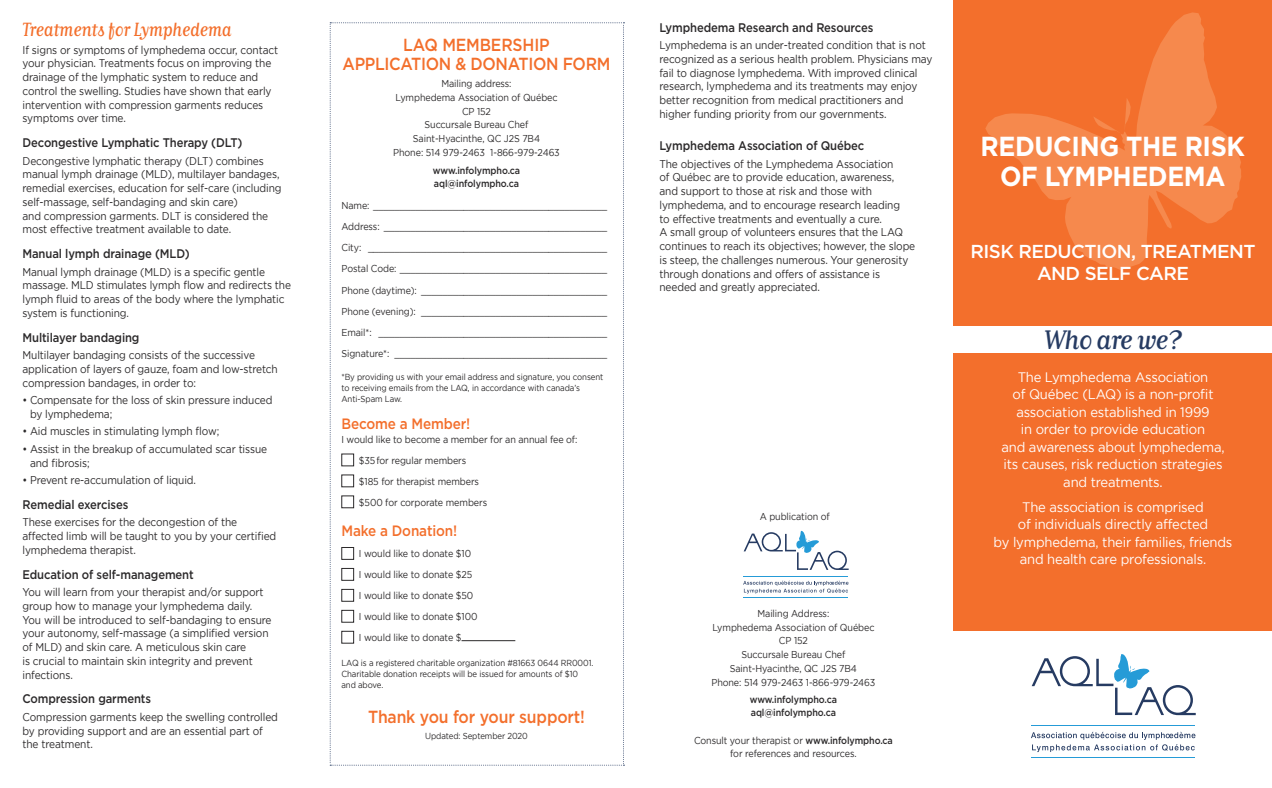
<style>
.page{position:relative;width:1272px;height:788px;background:#fff}
.page>*{position:absolute;margin:0;border:0;box-sizing:border-box;transform-origin:0 0}
.t1{font:700 27.5px/30px "Gotham";letter-spacing:-.015em;color:#fff;text-align:center;scale:.92 1}
.t2{font:26.25px "Matrix II Script OT";letter-spacing:-.03em;color:#263b62}
.t3{font:500 18.75px/22.5px "Gotham";letter-spacing:-.03em;color:#fff;text-align:center}
.t4{font:18.75px "Matrix II Script OT";letter-spacing:-.01em;color:#f36f2c;scale:.9 1}
.t5{font:500 17.5px/18.8px "Gotham";letter-spacing:-.02em;color:#f36f2c;text-align:center;scale:.9 1}
.t6{font:500 15px "Gotham";letter-spacing:-.01em;color:#f36f2c;scale:.9 1}
.t7{font:13.75px/17.5px "Gotham";letter-spacing:-.015em;color:#fff;text-align:center;scale:.95 1}
.t8{font:500 12.5px "Gotham";letter-spacing:-.01em;color:#2b292a;scale:.9 1}
.t9{font:11.25px/13.8px "Gotham";letter-spacing:-.01em;color:#2b292a;scale:.9 1}
.t10{font:10px/13.8px "Gotham";letter-spacing:-.01em;color:#2b292a;text-align:center;scale:.9 1}
.t11{font:500 10px/13.5px "Gotham";letter-spacing:-.01em;color:#2b292a;scale:.9 1}
.t12{font:8.75px/11.2px "Gotham";letter-spacing:-.01em;color:#2b292a;scale:.9 1}
.s1{font-weight:500}
</style>
<div class="page">
<div style="left:953px;top:0;width:318px;height:630px;background:#f36f2c"></div>
<svg style="left:1031px;top:731px;width:164px;height:21px"></svg>
<hr style="left:1031px;top:725px;width:163px;height:1px;background:#259bd7">
<hr style="left:1031px;top:757px;width:163px;height:1px;background:#259bd7">
<svg style="left:1031px;top:654px;width:164px;height:61px"></svg>
<svg style="left:743px;top:580px;width:105px;height:13px"></svg>
<hr style="left:743px;top:576px;width:105px;height:1px;background:#259bd7">
<hr style="left:743px;top:597px;width:105px;height:1px;background:#259bd7">
<svg style="left:743px;top:531px;width:105px;height:39px"></svg>
<svg style="left:985px;top:12px;width:256px;height:258px"></svg>
<div style="left:953px;top:327px;width:318px;height:26px;background:#fff"></div>
<svg style="left:330px;top:22px;width:294px;height:743px"></svg>
<div style="left:341px;top:453px;width:13px;height:13px;border:1px solid #2b292a"></div>
<div style="left:341px;top:474px;width:13px;height:13px;border:1px solid #2b292a"></div>
<div style="left:341px;top:495px;width:13px;height:13px;border:1px solid #2b292a"></div>
<div style="left:341px;top:547px;width:13px;height:12px;border:1px solid #2b292a"></div>
<div style="left:341px;top:568px;width:13px;height:12px;border:1px solid #2b292a"></div>
<div style="left:341px;top:589px;width:13px;height:12px;border:1px solid #2b292a"></div>
<div style="left:341px;top:610px;width:13px;height:12px;border:1px solid #2b292a"></div>
<div style="left:341px;top:631px;width:13px;height:12px;border:1px solid #2b292a"></div>
<hr style="left:461px;top:640px;width:54px;height:1px;background:#2b292a">
<h3 class="t4" style="left:22px;top:23px;width:234px">Treatments for Lymphedema</h3>
<p class="t9" style="left:22px;top:43px;width:285px">If signs or symptoms of lymphedema occur, contact your physician. Treatments focus on improving the drainage of the lymphatic system to reduce and control the swelling. Studies have shown that early intervention with compression garments reduces symptoms over time.</p>
<p class="t8" style="left:22px;top:137px;width:246px">Decongestive Lymphatic Therapy (DLT)</p>
<p class="t9" style="left:22px;top:154px;width:289px">Decongestive lymphatic therapy (DLT) combines manual lymph drainage (MLD), multilayer bandages, remedial exercises, education for self-care (including self-massage, self-bandaging and skin care)<br>and compression garments. DLT is considered the most effective treatment available to date.</p>
<p class="t8" style="left:22px;top:248px;width:187px">Manual lymph drainage (MLD)</p>
<p class="t9" style="left:22px;top:264px;width:300px">Manual lymph drainage (MLD) is a specific gentle massage. MLD stimulates lymph flow and redirects the lymph fluid to areas of the body where the lymphatic system is functioning.</p>
<p class="t8" style="left:22px;top:332px;width:131px">Multilayer bandaging</p>
<p class="t9" style="left:22px;top:348px;width:285px">Multilayer bandaging consists of the successive application of layers of gauze, foam and low-stretch compression bandages, in order to:</p>
<p class="t9" style="left:30px;top:393px;width:271px;text-indent:-8px">• Compensate for the loss of skin pressure induced by lymphedema;</p>
<p class="t9" style="left:22px;top:424px;width:220px">• Aid muscles in stimulating lymph flow;</p>
<p class="t9" style="left:30px;top:442px;width:265px;text-indent:-8px">• Assist in the breakup of accumulated scar tissue and fibrosis;</p>
<p class="t9" style="left:22px;top:473px;width:194px">• Prevent re-accumulation of liquid.</p>
<p class="t8" style="left:22px;top:499px;width:119px">Remedial exercises</p>
<p class="t9" style="left:22px;top:516px;width:283px">These exercises for the decongestion of the affected limb will be taught to you by your certified lymphedema therapist.</p>
<p class="t8" style="left:22px;top:569px;width:192px">Education of self-management</p>
<p class="t9" style="left:22px;top:585px;width:278px">You will learn from your therapist and/or support group how to manage your lymphedema daily.<br>You will be introduced to self-bandaging to ensure your autonomy, self-massage (a simplified version of MLD) and skin care. A meticulous skin care<br>is crucial to maintain skin integrity and prevent infections.</p>
<p class="t8" style="left:22px;top:693px;width:144px">Compression garments</p>
<p class="t9" style="left:22px;top:710px;width:285px">Compression garments keep the swelling controlled by providing support and are an essential part of the treatment.</p>
<h3 class="t5" style="left:342px;top:36px;width:299px">LAQ MEMBERSHIP<br>APPLICATION &amp; DONATION FORM</h3>
<p class="t10" style="left:393px;top:77px;width:187px">Mailing address:<br>Lymphedema Association of Québec<br>CP 152<br>Succursale Bureau Chef<br>Saint-Hyacinthe, QC J2S 7B4<br>Phone: 514 979-2463 1-866-979-2463</p>
<p class="t11" style="left:433px;top:164px;width:98px">www.infolympho.ca aql@infolympho.ca</p>
<p class="t10" style="left:341px;top:216px;width:297px;line-height:21.2px;text-align:justify">Address: __________________________________________ City: _____________________________________________ Postal Code: _______________________________________</p>
<p class="t10" style="left:341px;top:301px;width:297px;line-height:21.2px;text-align:justify">Phone (evening): ___________________________________ Email*: ___________________________________________ Signature*: ________________________________________</p>
<p class="t12" style="left:341px;top:371px;width:292px">*By providing us with your email address and signature, you consent to receiving emails from the LAQ, in accordance with canada’s<br>Anti-Spam Law.</p>
<h3 class="t6" style="left:341px;top:418px;width:145px">Become a Member!</h3>
<p class="t10" style="left:359px;top:429px;width:244px;line-height:21px;text-align:left;text-indent:-18px">I would like to become a member for an annual fee of: $35for regular members<br>$185 for therapist members<br>$500 for corporate members</p>
<h3 class="t6" style="left:341px;top:525px;width:130px">Make a Donation!</h3>
<p class="t10" style="left:359px;top:543px;width:133px;line-height:21px;text-align:left">I would like to donate $10<br>I would like to donate $25<br>I would like to donate $50<br>I would like to donate $100<br>I would like to donate $</p>
<p class="t12" style="left:341px;top:657px;width:281px">LAQ is a registered charitable organization #81663 0644 RR0001.<br>Charitable donation receipts will be issued for amounts of $10 and above.</p>
<h3 class="t5" style="left:368px;top:708px;width:242px">Thank you for your support!</h3>
<p class="t12" style="left:425px;top:730px;width:116px">Updated: September 2020</p>
<p class="t8" style="left:659px;top:22px;width:239px">Lymphedema Research and Resources</p>
<p class="t9" style="left:659px;top:39px;width:305px">Lymphedema is an under-treated condition that is not recognized as a serious health problem. Physicians may fail to diagnose lymphedema. With improved clinical research, lymphedema and its treatments may enjoy better recognition from medical practitioners and higher funding priority from our governments.</p>
<p class="t8" style="left:659px;top:141px;width:229px">Lymphedema Association of Québec</p>
<p class="t9" style="left:659px;top:157px;width:286px">The objectives of the Lymphedema Association<br>of Québec are to provide education, awareness, and support to those at risk and those with lymphedema, and to encourage research leading<br>to effective treatments and eventually a cure.<br>A small group of volunteers ensures that the LAQ continues to reach its objectives; however, the slope is steep, the challenges numerous. Your generosity through donations and offers of assistance is needed and greatly appreciated.</p>
<p class="t10" style="left:759px;top:510px;width:79px">A publication of</p>
<p class="t10" style="left:711px;top:606px;width:184px">Mailing Address:<br>Lymphedema Association of Québec<br>CP 152<br>Succursale Bureau Chef<br>Saint-Hyacinthe, QC J2S 7B4<br>Phone: 514 979-2463 1-866-979-2463</p>
<p class="t11" style="left:749px;top:693px;width:98px">www.infolympho.ca aql@infolympho.ca</p>
<p class="t10" style="left:694px;top:733px;width:222px">Consult your therapist or <span class="s1">www.infolympho.ca </span>for references and resources.</p>
<h1 class="t1" style="left:980px;top:131px;width:289px">REDUCING THE RISK<br>OF LYMPHEDEMA</h1>
<h3 class="t3" style="left:970px;top:241px;width:286px">RISK REDUCTION, TREATMENT<br>AND SELF CARE</h3>
<h2 class="t2" style="left:1043px;top:330px;width:140px">Who are we?</h2>
<p class="t7" style="left:1001px;top:368px;width:236px">The Lymphedema Association<br>of Québec (LAQ) is a non-profit association established in 1999<br>in order to provide education<br>and awareness about lymphedema, its causes, risk reduction strategies and treatments.</p>
<p class="t7" style="left:993px;top:498px;width:253px">The association is comprised<br>of individuals directly affected<br>by lymphedema, their families, friends and health care professionals.</p>
</div>
